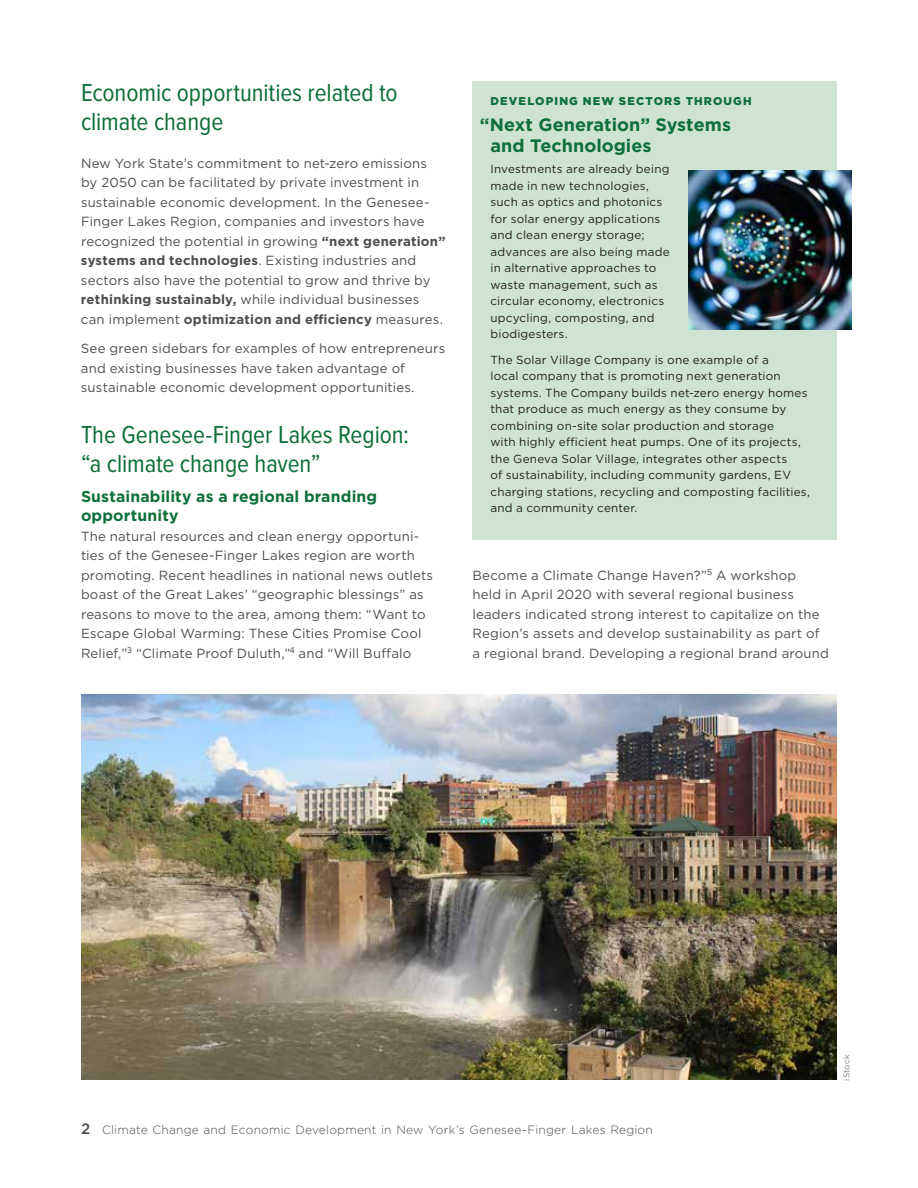
<style>
.page{position:relative;width:918px;height:1188px;background:#fff}
.page>*{position:absolute;margin:0;border:0;box-sizing:border-box;transform-origin:0 0}
.t1{font:25.5px/29.2px "Proxima Nova Cond";letter-spacing:-.005em;color:#0e6f39}
.t2{font:700 18px/21px "Gotham";color:#0e6f39}
.t3{font:700 15.75px/19.5px "Gotham";letter-spacing:.01em;color:#0e6f39}
.t4{font:13.2px/19.5px "Gotham";letter-spacing:.01em;color:#4d4d4f}
.t5{font:300 12px "Gotham";letter-spacing:.015em;color:#4d4d4f}
.t6{font:11.7px/16.5px "Gotham";letter-spacing:.015em;color:#231f20}
.t7{font:900 11.25px "Gotham";letter-spacing:.1em;color:#0e6f39}
.t8{font:300 8.25px "Gotham";letter-spacing:.02em;color:#4d4d4f}
.s1{font-weight:700}
.s2{font-weight:500;font-size:15px}
</style>
<div class="page">
<div style="left:472px;top:81px;width:365px;height:458px;background:#cee3d1"></div>
<img style="left:81px;top:694px;width:756px;height:386px">
<img style="left:688px;top:170px;width:164px;height:159px">
<h1 class="t1" style="left:81px;top:79px;width:318px">Economic opportunities related to climate change</h1>
<p class="t4" style="left:81px;top:153px;width:366px">New York State’s commitment to net-zero emissions by 2050 can be facilitated by private investment in sustainable economic development. In the Genesee-Finger Lakes Region, companies and investors have recognized the potential in growing <span class="s1">“next generation” systems and technologies</span>. Existing industries and sectors also have the potential to grow and thrive by <span class="s1">rethinking sustainably,</span> while individual businesses can implement <span class="s1">optimization and efficiency</span> measures.</p>
<p class="t4" style="left:81px;top:338px;width:366px">See green sidebars for examples of how entrepreneurs and existing businesses have taken advantage of sustainable economic development opportunities.</p>
<h1 class="t1" style="left:81px;top:421px;width:329px">The Genesee-Finger Lakes Region: “a climate change haven”</h1>
<p class="t3" style="left:81px;top:486px;width:298px">Sustainability as a regional branding opportunity</p>
<p class="t4" style="left:81px;top:526px;width:354px">The natural resources and clean energy opportuni&shy;ties of the Genesee-Finger Lakes region are worth promoting. Recent headlines in national news outlets boast of the Great Lakes’ “geographic blessings” as reasons to move to the area, among them: “Want to Escape Global Warming: These Cities Promise Cool Relief,”<sup>3</sup> “Climate Proof Duluth,”<sup>4</sup> and “Will Buffalo</p>
<p class="t7" style="left:490px;top:93px;width:263px">DEVELOPING NEW SECTORS THROUGH</p>
<h2 class="t2" style="left:490px;top:114px;width:242px;text-indent:-11px">“Next Generation” Systems and Technologies</h2>
<p class="t6" style="left:490px;top:161px;width:181px">Investments are already being made in new technologies, such as optics and photonics for solar energy applications and clean energy storage; advances are also being made in alternative approaches to waste management, such as circular economy, electronics upcycling, composting, and biodigesters.</p>
<p class="t6" style="left:490px;top:351px;width:321px">The Solar Village Company is one example of a<br>local company that is promoting next generation systems. The Company builds net-zero energy homes that produce as much energy as they consume by combining on-site solar production and storage<br>with highly efficient heat pumps. One of its projects, the Geneva Solar Village, integrates other aspects<br>of sustainability, including community gardens, EV charging stations, recycling and composting facilities, and a community center.</p>
<p class="t4" style="left:472px;top:565px;width:358px">Become a Climate Change Haven?”<sup>5</sup> A workshop<br>held in April 2020 with several regional business leaders indicated strong interest to capitalize on the Region’s assets and develop sustainability as part of a regional brand. Developing a regional brand around</p>
<p class="t5" style="left:81px;top:1122px;width:573px"><span class="s2">2</span> Climate Change and Economic Development in New York’s Genesee-Finger Lakes Region</p>
<p class="t8" style="left:841px;top:1081px;width:27px;rotate:-90deg">iStock</p>
</div>
